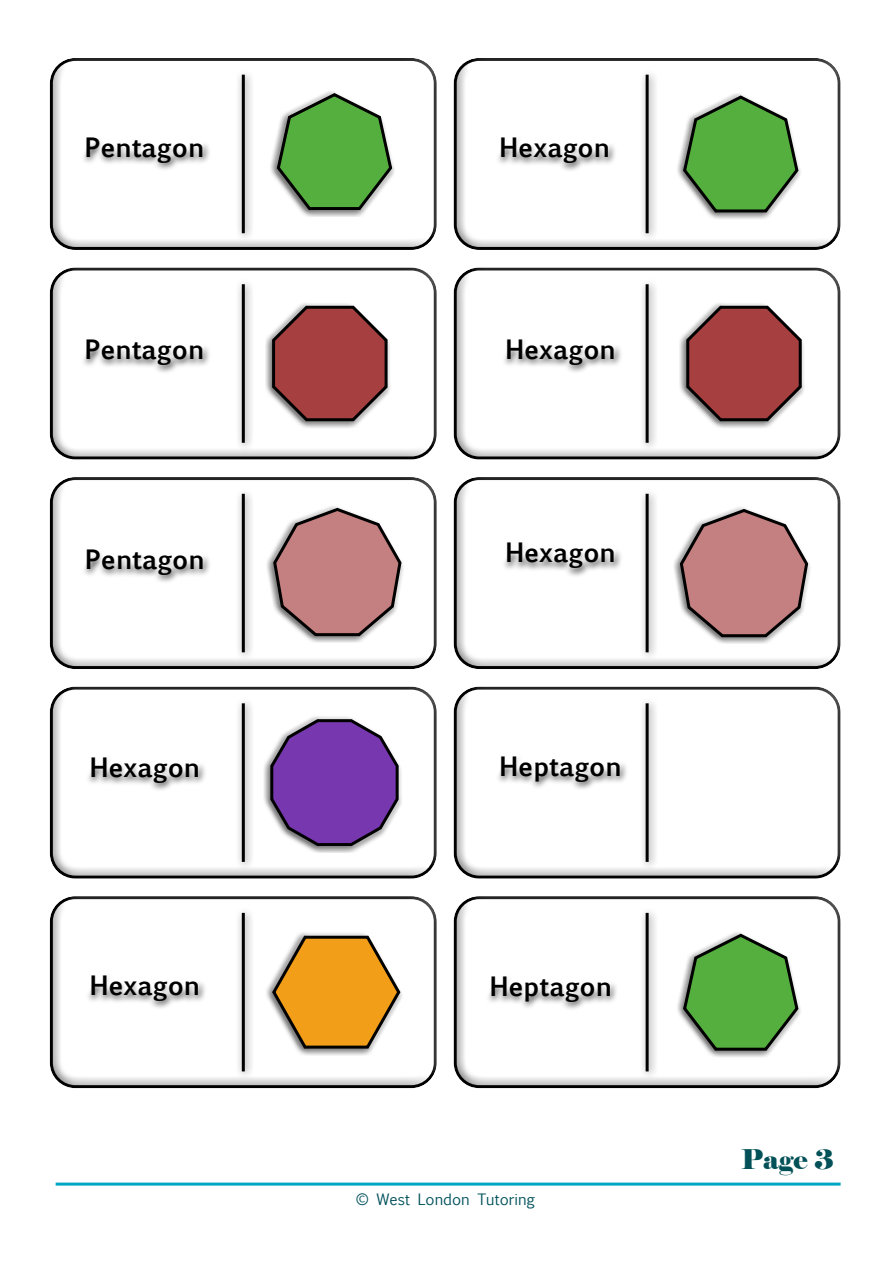
<style>
.page{position:relative;width:893px;height:1263px;background:#fff}
.page>*{position:absolute;margin:0;border:0;box-sizing:border-box;transform-origin:0 0}
.t1{font:27px "Elephant";color:#035158}
.t2{font:700 25.5px "Euphemia UCAS";color:#000}
.t3{font:15px "Euphemia UCAS";color:#00515a}
</style>
<div class="page">
<div style="left:49px;top:57px;width:386px;height:195px;background:#000;opacity:.37"></div>
<div style="left:452px;top:57px;width:386px;height:195px;background:#000;opacity:.37"></div>
<div style="left:49px;top:476px;width:386px;height:195px;background:#000;opacity:.37"></div>
<div style="left:452px;top:476px;width:386px;height:195px;background:#000;opacity:.37"></div>
<div style="left:49px;top:267px;width:386px;height:195px;background:#000;opacity:.37"></div>
<div style="left:49px;top:686px;width:386px;height:195px;background:#000;opacity:.37"></div>
<div style="left:49px;top:896px;width:386px;height:195px;background:#000;opacity:.37"></div>
<div style="left:452px;top:267px;width:386px;height:195px;background:#000;opacity:.37"></div>
<div style="left:452px;top:686px;width:386px;height:195px;background:#000;opacity:.37"></div>
<div style="left:452px;top:896px;width:386px;height:195px;background:#000;opacity:.37"></div>
<div style="left:235px;top:68px;width:19px;height:174px;background:#000;opacity:.51"></div>
<hr style="left:242px;top:75px;width:3px;height:158px;background:#000">
<div style="left:639px;top:68px;width:19px;height:174px;background:#000;opacity:.51"></div>
<hr style="left:646px;top:75px;width:3px;height:158px;background:#000">
<div style="left:235px;top:488px;width:19px;height:173px;background:#000;opacity:.51"></div>
<hr style="left:242px;top:494px;width:3px;height:158px;background:#000">
<div style="left:639px;top:488px;width:19px;height:173px;background:#000;opacity:.51"></div>
<hr style="left:646px;top:494px;width:3px;height:158px;background:#000">
<div style="left:235px;top:278px;width:19px;height:174px;background:#000;opacity:.51"></div>
<hr style="left:242px;top:284px;width:3px;height:159px;background:#000">
<div style="left:235px;top:697px;width:19px;height:174px;background:#000;opacity:.51"></div>
<hr style="left:242px;top:703px;width:3px;height:159px;background:#000">
<div style="left:235px;top:907px;width:19px;height:173px;background:#000;opacity:.51"></div>
<hr style="left:242px;top:913px;width:3px;height:158px;background:#000">
<div style="left:639px;top:278px;width:19px;height:174px;background:#000;opacity:.51"></div>
<hr style="left:646px;top:284px;width:3px;height:159px;background:#000">
<div style="left:639px;top:697px;width:19px;height:174px;background:#000;opacity:.51"></div>
<hr style="left:646px;top:703px;width:3px;height:159px;background:#000">
<div style="left:639px;top:907px;width:19px;height:173px;background:#000;opacity:.51"></div>
<hr style="left:646px;top:913px;width:3px;height:158px;background:#000">
<div style="left:77px;top:539px;width:131px;height:34px;background:#fff"></div>
<div style="left:80px;top:549px;width:133px;height:36px;background:#000;opacity:.56"></div>
<div style="left:77px;top:127px;width:131px;height:34px;background:#fff"></div>
<div style="left:80px;top:137px;width:132px;height:36px;background:#000;opacity:.56"></div>
<div style="left:77px;top:329px;width:131px;height:34px;background:#fff"></div>
<div style="left:80px;top:339px;width:132px;height:36px;background:#000;opacity:.56"></div>
<div style="left:497px;top:533px;width:123px;height:33px;background:#fff"></div>
<div style="left:500px;top:539px;width:124px;height:40px;background:#000;opacity:.56"></div>
<div style="left:81px;top:748px;width:123px;height:32px;background:#fff"></div>
<div style="left:85px;top:754px;width:123px;height:39px;background:#000;opacity:.56"></div>
<div style="left:81px;top:966px;width:123px;height:32px;background:#fff"></div>
<div style="left:85px;top:972px;width:123px;height:39px;background:#000;opacity:.56"></div>
<div style="left:491px;top:128px;width:123px;height:33px;background:#fff"></div>
<div style="left:494px;top:134px;width:124px;height:40px;background:#000;opacity:.56"></div>
<div style="left:497px;top:330px;width:123px;height:32px;background:#fff"></div>
<div style="left:500px;top:336px;width:124px;height:39px;background:#000;opacity:.56"></div>
<div style="left:481px;top:967px;width:134px;height:32px;background:#fff"></div>
<div style="left:485px;top:973px;width:135px;height:39px;background:#000;opacity:.56"></div>
<div style="left:491px;top:747px;width:134px;height:32px;background:#fff"></div>
<div style="left:494px;top:753px;width:135px;height:39px;background:#000;opacity:.56"></div>
<div style="left:713px;top:298px;width:96px;height:97px;background:#fff"></div>
<svg style="left:679px;top:302px;width:126px;height:127px"></svg>
<svg style="left:685px;top:303px;width:118px;height:120px"></svg>
<div style="left:299px;top:298px;width:96px;height:97px;background:#fff"></div>
<svg style="left:265px;top:302px;width:126px;height:127px"></svg>
<svg style="left:271px;top:303px;width:118px;height:120px"></svg>
<div style="left:290px;top:501px;width:118px;height:113px;background:#fff"></div>
<svg style="left:266px;top:504px;width:139px;height:139px"></svg>
<svg style="left:272px;top:506px;width:131px;height:132px"></svg>
<div style="left:696px;top:502px;width:119px;height:113px;background:#fff"></div>
<svg style="left:673px;top:505px;width:138px;height:139px"></svg>
<svg style="left:678px;top:507px;width:132px;height:132px"></svg>
<div style="left:689px;top:926px;width:116px;height:130px;background:#fff"></div>
<svg style="left:676px;top:931px;width:126px;height:127px"></svg>
<svg style="left:681px;top:931px;width:119px;height:121px"></svg>
<div style="left:689px;top:88px;width:116px;height:130px;background:#fff"></div>
<svg style="left:676px;top:93px;width:126px;height:127px"></svg>
<svg style="left:681px;top:93px;width:119px;height:121px"></svg>
<div style="left:282px;top:86px;width:117px;height:129px;background:#fff"></div>
<svg style="left:269px;top:90px;width:126px;height:127px"></svg>
<svg style="left:275px;top:91px;width:119px;height:121px"></svg>
<div style="left:298px;top:928px;width:109px;height:126px;background:#fff"></div>
<svg style="left:265px;top:932px;width:138px;height:124px"></svg>
<svg style="left:270px;top:933px;width:132px;height:117px"></svg>
<hr style="left:56px;top:1182px;width:785px;height:3px;background:#00a7c4">
<div style="left:282px;top:712px;width:124px;height:123px;background:#fff"></div>
<svg style="left:263px;top:715px;width:139px;height:138px"></svg>
<svg style="left:269px;top:716px;width:131px;height:131px"></svg>
<p class="t2" style="left:85px;top:128px;width:121px">Pentagon</p>
<p class="t2" style="left:499px;top:128px;width:112px">Hexagon</p>
<p class="t2" style="left:85px;top:330px;width:121px">Pentagon</p>
<p class="t2" style="left:505px;top:330px;width:112px">Hexagon</p>
<p class="t2" style="left:85px;top:540px;width:121px">Pentagon</p>
<p class="t2" style="left:505px;top:534px;width:112px">Hexagon</p>
<p class="t2" style="left:90px;top:748px;width:112px">Hexagon</p>
<p class="t2" style="left:499px;top:747px;width:124px">Heptagon</p>
<p class="t2" style="left:90px;top:966px;width:112px">Hexagon</p>
<p class="t2" style="left:490px;top:967px;width:124px">Heptagon</p>
<p class="t1" style="left:741px;top:1142px;width:94px">Page 3</p>
<p class="t3" style="left:356px;top:1189px;width:180px">© West London Tutoring</p>
</div>
